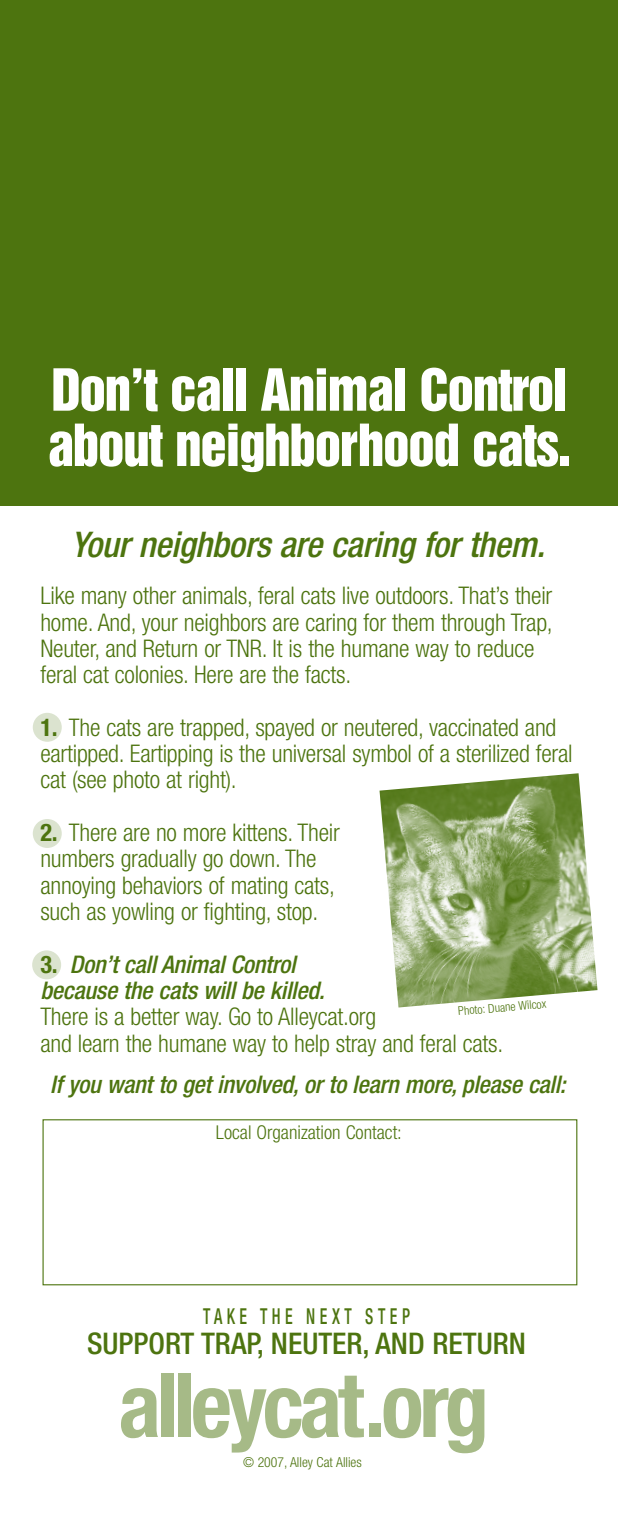
<style>
.page{position:relative;width:618px;height:1519px;background:#fff}
.page>*{position:absolute;margin:0;border:0;box-sizing:border-box;transform-origin:0 0}
.t1{font:700 condensed 88.65px "Helvetica Neue";letter-spacing:-.05em;color:#a6ba87}
.t2{font:53.1px/55.4px "Helvetica Inserat";letter-spacing:-.025em;color:#fff}
.t3{font:italic 500 condensed 35.32px "Helvetica Neue";color:#4d740f}
.t4{font:500 condensed 29.93px "Helvetica Neue";color:#4d740f}
.t5{font:300 condensed 24.3px/26.3px "Helvetica Neue";letter-spacing:-.01em;color:#4d740f}
.t6{font:italic 500 condensed 24.3px/26.3px "Helvetica Neue";letter-spacing:-.01em;color:#4d740f}
.t7{font:500 condensed 22.05px "Helvetica Neue";letter-spacing:.29em;color:#4d740f;scale:.72 1}
.t8{font:300 condensed 19.12px "Helvetica Neue";color:#4d740f}
.t9{font:300 condensed 13.72px "Helvetica Neue";color:#4d740f}
.t10{font:300 condensed 12.15px "Helvetica Neue";color:#4d740f}
.s1{font-weight:700}
.s2{font-weight:700;font-style:normal}
</style>
<div class="page">
<div style="left:42px;top:1119px;width:535px;height:166px;border:1px solid #4d740f"></div>
<div style="left:0;top:0;width:618px;height:505px;background:#4d740f"></div>
<div style="left:33px;top:713px;width:29px;height:29px;background:#dbe3cf;border-radius:50%"></div>
<div style="left:33px;top:819px;width:29px;height:29px;background:#dbe3cf;border-radius:50%"></div>
<div style="left:32px;top:950px;width:29px;height:29px;background:#dbe3cf;border-radius:50%"></div>
<img style="left:379px;top:773px;width:218px;height:234px">
<h2 class="t2" style="left:48px;top:365px;width:525px">Don’t call Animal Control about neighborhood cats.</h2>
<h3 class="t3" style="left:71px;top:532px;width:482px">Yourneighbors are caring forthem.</h3>
<p class="t5" style="left:40px;top:584px;width:514px">Like many other animals, feral cats live outdoors. That’s their home. And, your neighbors are caring for them through Trap, Neuter, and Return or TNR. It is the humane way to reduce feral cat colonies. Here are the facts.</p>
<p class="t5" style="left:40px;top:716px;width:533px"><span class="s1">1.</span> The cats are trapped, spayed or neutered, vaccinated and eartipped. Eartipping is the universal symbol of a sterilized feral cat (see photo at right).</p>
<p class="t5" style="left:40px;top:821px;width:301px"><span class="s1">2.</span> There are no more kittens. Their numbers gradually go down. The annoying behaviors of mating cats, such as yowling or fighting, stop.</p>
<p class="t6" style="left:40px;top:953px;width:290px"><span class="s2">3 .</span> Don’t callAnimalControl because the cats willbe killed.</p>
<p class="t5" style="left:40px;top:1005px;width:464px">There is a better way. Go to Alleycat.org<br>and learn the humane way to help stray and feral cats.</p>
<p class="t6" style="left:50px;top:1073px;width:521px">If you want to get involved, orto learn more, please call:</p>
<p class="t10" style="left:458px;top:1007px;width:90px;rotate:-5deg">Photo: Duane Wilcox</p>
<p class="t8" style="left:216px;top:1126px;width:187px">Local Organization Contact:</p>
<p class="t7" style="left:203px;top:1308px;width:289px">TAKE THE NEXT STEP</p>
<p class="t4" style="left:87px;top:1332px;width:440px">SUPPORT TRAP, NEUTER, AND RETURN</p>
<h1 class="t1" style="left:118px;top:1373px;width:372px">alleycat.org</h1>
<p class="t9" style="left:243px;top:1457px;width:120px">© 2007, Alley Cat Allies</p>
</div>
